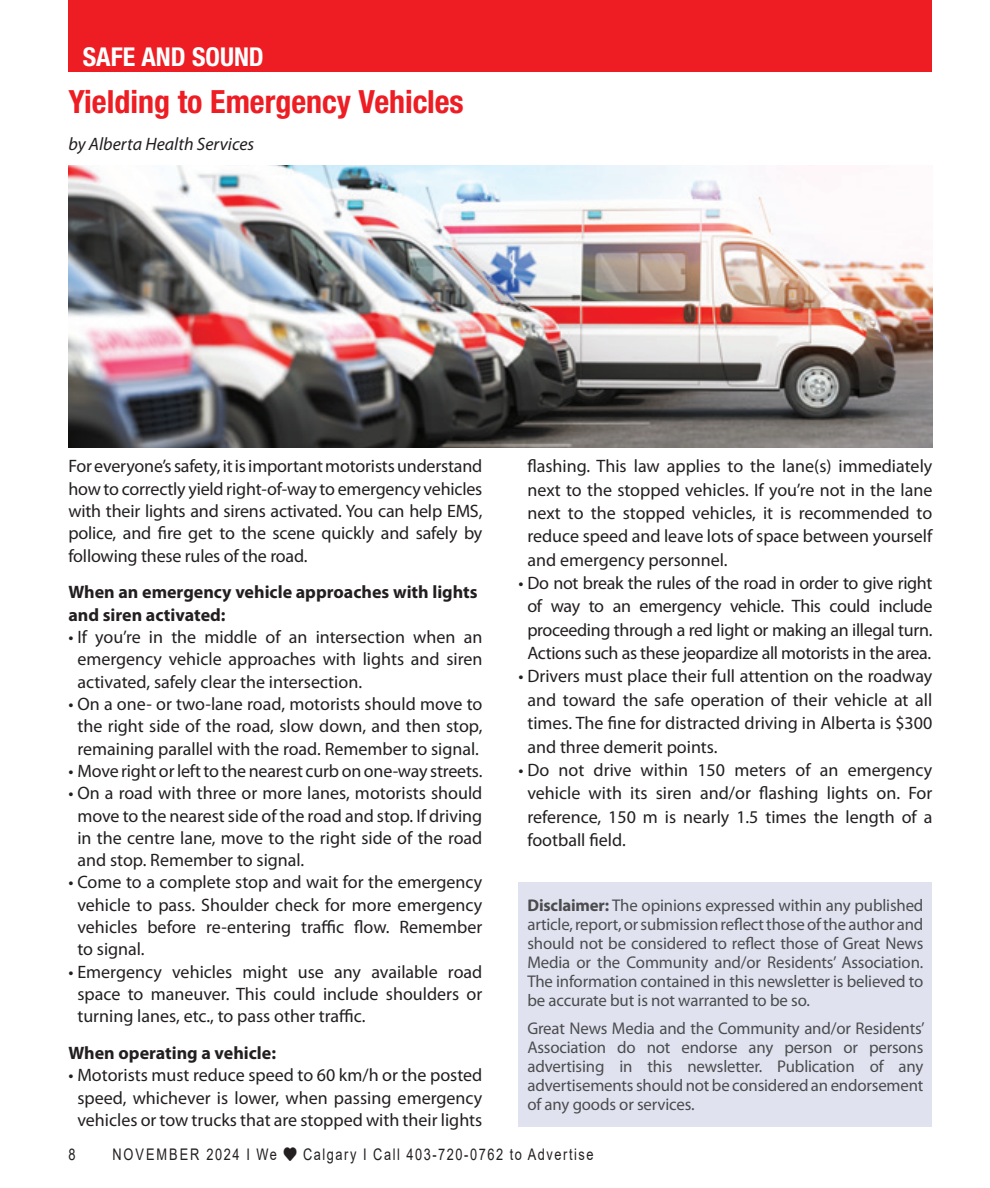
<style>
.page{position:relative;width:990px;height:1188px;background:#fff}
.page>*{position:absolute;margin:0;border:0;box-sizing:border-box;transform-origin:0 0}
.In_Around_title{font:700 condensed 32px "Helvetica Neue LT Std";color:#ed1d23}
.t1{font:700 condensed 26px "Helvetica Neue LT Std";color:#fff}
.Body_text{font:18px/22.4px "Myriad Pro";color:#231f20;text-align:justify}
.Body_text-2{font:18px/23.4px "Myriad Pro";letter-spacing:-.02em;color:#231f20;text-align:center}
.Subhead{font:700 18px/22.4px "Myriad Pro";color:#231f20}
.Body_text-3{font:italic 18px "Myriad Pro";color:#231f20}
.Body_text-4{font:17px/19px "Myriad Pro";letter-spacing:-.01em;color:#4b4c4d;text-align:justify}
.t2{font:16px "Arial";letter-spacing:.12em;color:#231f20;scale:.8 1}
.s1{font-weight:700}
</style>
<div class="page">
<div style="left:518px;top:882px;width:414px;height:244px;background:#e0e2f0"></div>
<div style="left:68px;top:0;width:864px;height:72px;background:#ed1d23"></div>
<img style="left:68px;top:166px;width:864px;height:281px">
<p class="t1" style="left:83px;top:41px;width:183px">SAFE AND SOUND</p>
<p class="In_Around_title" style="left:68px;top:82px;width:397px">Yielding to Emergency Vehicles</p>
<p class="Body_text-3" style="left:68px;top:132px;width:187px">by Alberta Health Services</p>
<p class="Body_text" style="left:68px;top:455px;width:416px">For everyone’s safety, it is important motorists understand how to correctly yield right-of-way to emergency vehicles with their lights and sirens activated. You can help EMS, police, and fire get to the scene quickly and safely by following these rules of the road.</p>
<p class="Subhead" style="left:68px;top:580px;width:411px">When an emergency vehicle approaches with lights and siren activated:</p>
<p class="Body_text" style="left:77px;top:625px;width:407px;text-indent:-9px">• If you’re in the middle of an intersection when an emergency vehicle approaches with lights and siren activated, safely clear the intersection.</p>
<p class="Body_text" style="left:68px;top:692px;width:416px;text-align:center">• On a one- or two-lane road, motorists should move to the right side of the road, slow down, and then stop, remaining parallel with the road. Remember to signal.</p>
<p class="Body_text" style="left:68px;top:759px;width:416px">• Move right or left to the nearest curb on one-way streets.</p>
<p class="Body_text" style="left:77px;top:782px;width:407px;text-indent:-9px">• On a road with three or more lanes, motorists should move to the nearest side of the road and stop. If driving in the centre lane, move to the right side of the road and stop. Remember to signal.</p>
<p class="Body_text" style="left:77px;top:871px;width:407px;text-indent:-9px">• Come to a complete stop and wait for the emergency vehicle to pass. Shoulder check for more emergency vehicles before re-entering traffic flow. Remember to signal.</p>
<p class="Body_text" style="left:77px;top:960px;width:407px;text-indent:-9px">• Emergency vehicles might use any available road space to maneuver. This could include shoulders or turning lanes, etc., to pass other traffic.</p>
<p class="Subhead" style="left:68px;top:1041px;width:209px">When operating a vehicle:</p>
<p class="Body_text" style="left:68px;top:1064px;width:415px;text-align:center">• Motorists must reduce speed to 60 km/h or the posted speed, whichever is lower, when passing emergency vehicles or tow trucks that are stopped with their lights</p>
<p class="Body_text" style="left:527px;top:454px;width:407px;line-height:23.4px">flashing. This law applies to the lane(s) immediately next to the stopped vehicles. If you’re not in the lane next to the stopped vehicles, it is recommended to reduce speed and leave lots of space between yourself and emergency personnel.</p>
<p class="Body_text-2" style="left:518px;top:571px;width:416px">• Do not break the rules of the road in order to give right of way to an emergency vehicle. This could include proceeding through a red light or making an illegal turn.<br>Actions such as these jeopardize all motorists in the area.</p>
<p class="Body_text" style="left:527px;top:664px;width:406px;line-height:23.4px;text-indent:-9px">• Drivers must place their full attention on the roadway and toward the safe operation of their vehicle at all times. The fine for distracted driving in Alberta is $300 and three demerit points.</p>
<p class="Body_text" style="left:527px;top:758px;width:407px;line-height:23.4px;text-indent:-9px">• Do not drive within 150 meters of an emergency vehicle with its siren and/or flashing lights on. For reference, 150 m is nearly 1.5 times the length of a football field.</p>
<p class="Body_text-4" style="left:527px;top:895px;width:398px"><span class="s1">Disclaimer:</span> The opinions expressed within any published article, report, or submission reflect those of the author and should not be considered to reflect those of Great News Media or the Community and/or Residents’ Association.<br>The information contained in this newsletter is believed to be accurate but is not warranted to be so.</p>
<p class="Body_text-4" style="left:527px;top:1018px;width:399px">Great News Media and the Community and/or Residents’ Association do not endorse any person or persons advertising in this newsletter. Publication of any advertisements should not be considered an endorsement of any goods or services.</p>
<p class="t2" style="left:68px;top:1144px;width:10px">8</p>
<p class="t2" style="left:112px;top:1144px;width:603px">NOVEMBER 2024 I We ♥ Calgary I Call 403-720-0762 to Advertise</p>
</div>
